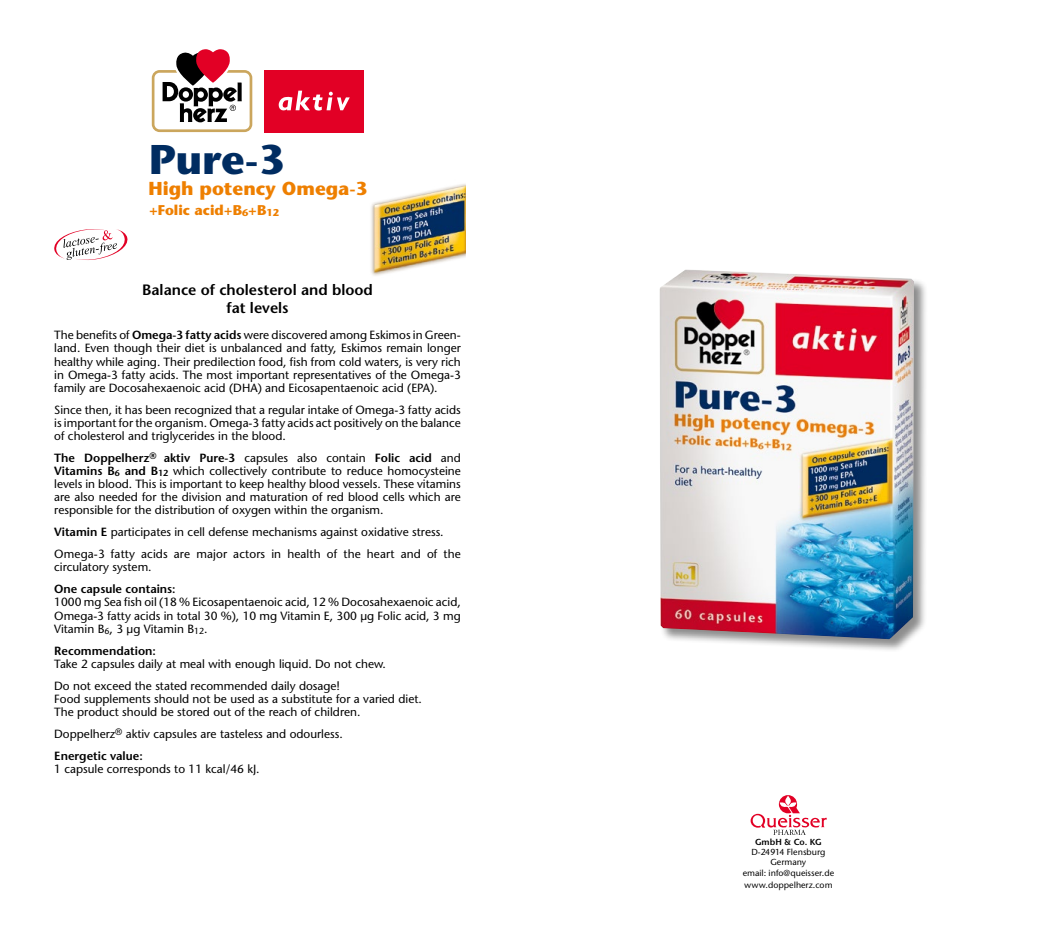
<style>
.page{position:relative;width:1049px;height:929px;background:#fff}
.page>*{position:absolute;margin:0;border:0;box-sizing:border-box;transform-origin:0 0}
.t1{font:700 41.5px "Stone Sans";color:#002c61}
.t2{font:700 18.75px "Stone Sans";color:#ee7f00}
.t3{font:600 15px/18px "Stone Sans";color:#000;text-align:center}
.t4{font:700 14.12px "Stone Sans";color:#ee7f00}
.t5{font:11.88px/13.1px "Stone Sans";color:#000;text-align:justify}
.t6{font:600 11.88px "Stone Sans";color:#000}
.t7{font:500 8.75px/10.1px "Stone Sans ITC Pro";color:#000;text-align:center}
.t8{font:600 8.75px "Stone Sans ITC Pro";color:#000}
.s1{font-weight:600}
</style>
<div class="page">
<svg style="left:750px;top:795px;width:77px;height:39px"></svg>
<img style="left:371px;top:184px;width:95px;height:92px">
<svg style="left:54px;top:229px;width:74px;height:31px"></svg>
<svg style="left:151px;top:49px;width:102px;height:84px"></svg>
<div style="left:264px;top:70px;width:99px;height:62px;background:#e20025"></div>
<svg style="left:278px;top:91px;width:72px;height:20px"></svg>
<div style="left:659px;top:269px;width:269px;height:383px;background:#000;opacity:.45"></div>
<img style="left:659px;top:269px;width:255px;height:370px">
<h1 class="t1" style="left:149px;top:135px;width:138px">Pure-3</h1>
<p class="t4" style="left:149px;top:201px;width:131px">+Folic acid+B<sub>6</sub>+B<sub>12</sub></p>
<h2 class="t2" style="left:148px;top:177px;width:221px">High potency Omega-3</h2>
<p class="t3" style="left:142px;top:280px;width:232px">Balance of cholesterol and blood fat levels</p>
<p class="t5" style="left:54px;top:328px;width:408px">The benefits of <span class="s1">Omega-3 fatty acids</span> were discovered among Eskimos in Green&shy;land. Even though their diet is unbalanced and fatty, Eskimos remain longer healthy while aging. Their predilection food, fish from cold waters, is very rich in Omega-3 fatty acids. The most important representatives of the Omega-3 family are Docosahexaenoic acid (DHA) and Eicosapentaenoic acid (EPA).</p>
<p class="t5" style="left:54px;top:403px;width:408px">Since then, it has been recognized that a regular intake of Omega-3 fatty acids is important for the organism. Omega-3 fatty acids act positively on the balance of cholesterol and triglycerides in the blood.</p>
<p class="t5" style="left:54px;top:451px;width:408px"><span class="s1">The Doppelherz</span><sup>®</sup> <span class="s1">aktiv Pure-3</span> capsules also contain <span class="s1">Folic acid</span> and <span class="s1">Vitamins B</span><sub>6</sub> <span class="s1">and B</span><sub>12</sub> which collectively contribute to reduce homocysteine levels in blood. This is important to keep healthy blood vessels. These vitamins are also needed for the division and maturation of red blood cells which are responsible for the distribution of oxygen within the organism.</p>
<p class="t5" style="left:54px;top:521px;width:408px;line-height:21.9px"><span class="s1">Vitamin E</span> participates in cell defense mechanisms against oxidative stress.<br>Omega-3 fatty acids are major actors in health of the heart and of the</p>
<p class="t5" style="left:54px;top:560px;width:99px">circulatory system.</p>
<p class="t6" style="left:54px;top:582px;width:123px">One capsule contains:</p>
<p class="t5" style="left:54px;top:595px;width:408px">1000 mg Sea fish oil (18 % Eicosapentaenoic acid, 12 % Docosahexaenoic acid, Omega-3 fatty acids in total 30 %), 10 mg Vitamin E, 300 µg Folic acid, 3 mg Vitamin B<sub>6</sub>, 3 µg Vitamin B<sub>12</sub>.</p>
<p class="t6" style="left:54px;top:643px;width:103px">Recommendation:</p>
<p class="t5" style="left:54px;top:652px;width:333px;line-height:21.9px">Take 2 capsules daily at meal with enough liquid. Do not chew.<br>Do not exceed the stated recommended daily dosage!</p>
<p class="t5" style="left:54px;top:692px;width:369px">Food supplements should not be used as a substitute for a varied diet.<br>The product should be stored out of the reach of children.</p>
<p class="t5" style="left:54px;top:722px;width:290px;line-height:21.9px">Doppelherz<sup>®</sup> aktiv capsules are tasteless and odourless.<br><span class="s1">Energetic value:</span></p>
<p class="t5" style="left:54px;top:762px;width:207px">1 capsule corresponds to 11 kcal/46 kJ.</p>
<p class="t8" style="left:755px;top:836px;width:68px">GmbH &amp; Co. KG</p>
<p class="t7" style="left:743px;top:846px;width:93px">D-24914 Flensburg<br>Germany<br>email: info@queisser.de</p>
<p class="t7" style="left:744px;top:879px;width:90px">www.doppelherz.com</p>
</div>
